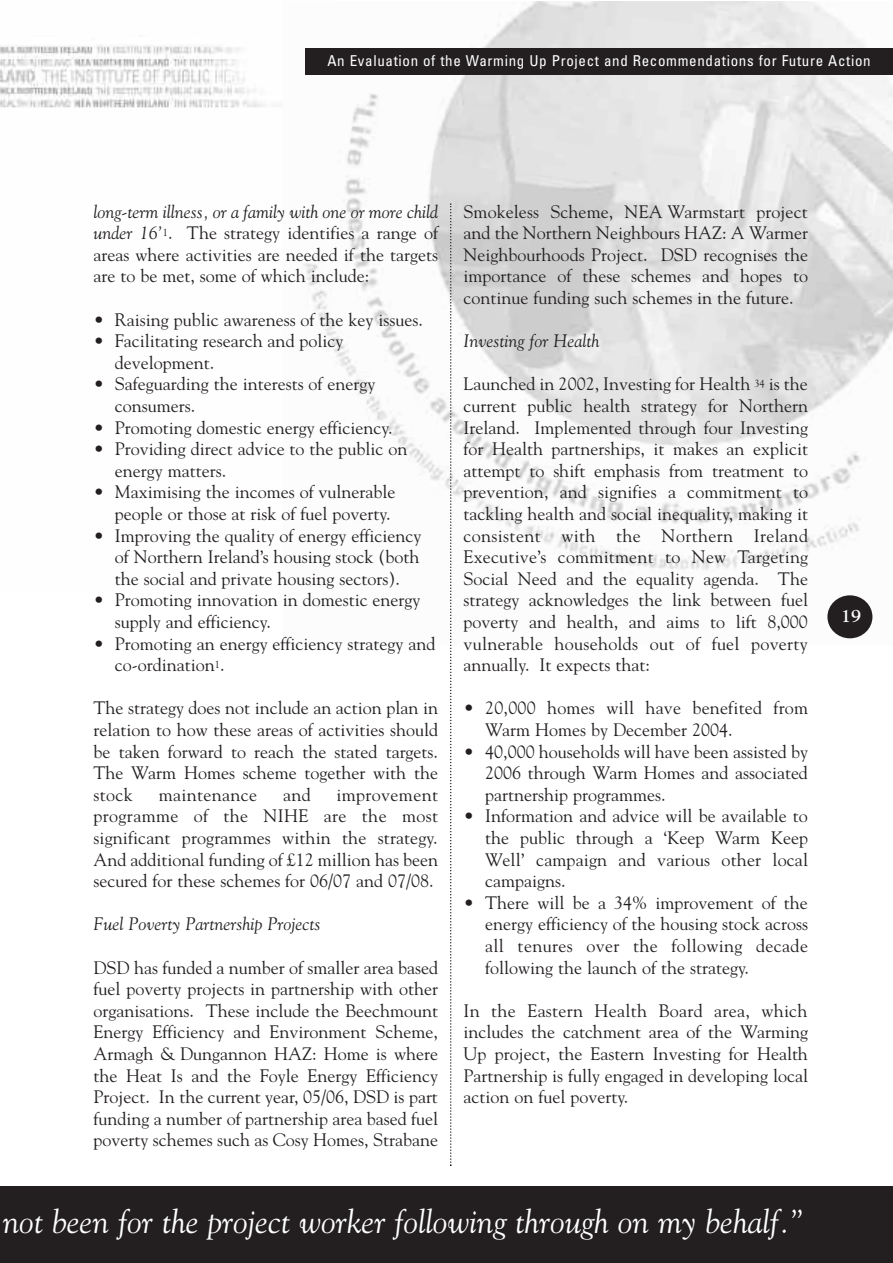
<style>
.page{position:relative;width:893px;height:1263px;background:#fff}
.page>*{position:absolute;margin:0;border:0;box-sizing:border-box;transform-origin:0 0}
.t1{font:italic 33px "Goudy";color:#fff}
.t2{font:18px/21.6px "Goudy";color:#231f20;text-align:justify}
.t3{font:italic 18px "Goudy";color:#231f20}
.t4{font:18px "Goudy";letter-spacing:.02em;color:#231f20}
.t5{font:700 18px "Goudy";color:#fff}
.t6{font:condensed 15px "Univers";letter-spacing:.045em;color:#fff}
.s1{font-style:italic}
</style>
<div class="page">
<img style="left:0;top:45px;width:264px;height:63px">
<img style="left:303px;top:2px;width:590px;height:643px">
<div style="left:306px;top:49px;width:587px;height:26px;background:#231f20"></div>
<div style="left:827px;top:595px;width:45px;height:43px;background:#231f20;border-radius:50%"></div>
<svg style="left:450px;top:203px;width:1px;height:963px"></svg>
<div style="left:0;top:1186px;width:893px;height:77px;background:#231f20"></div>
<p class="t6" style="left:327px;top:55px;width:545px">An Evaluation of the Warming Up Project and Recommendations for Future Action</p>
<p class="t2" style="left:94px;top:200px;width:346px"><span class="s1">long-term illness, or a family with one or more child under 16’</span><sup>1</sup>. The strategy identifies a range of areas where activities are needed if the targets are to be met, some of which include:</p>
<p class="t2" style="left:94px;top:308px;width:331px">• Raising public awareness of the key issues.</p>
<p class="t2" style="left:115px;top:330px;width:230px;text-indent:-21px">• Facilitating research and policy development.</p>
<p class="t2" style="left:115px;top:373px;width:262px;text-indent:-21px">• Safeguarding the interests of energy consumers.</p>
<p class="t2" style="left:94px;top:416px;width:301px">• Promoting domestic energy efficiency.</p>
<p class="t2" style="left:115px;top:438px;width:294px;text-indent:-21px">• Providing direct advice to the public on energy matters.</p>
<p class="t2" style="left:94px;top:481px;width:304px;text-align:right">• Maximising the incomes of vulnerable people or those at risk of fuel poverty.</p>
<p class="t2" style="left:115px;top:524px;width:308px;text-indent:-21px">• Improving the quality of energy efficiency of Northern Ireland’s housing stock (both the social and private housing sectors).</p>
<p class="t2" style="left:115px;top:589px;width:307px;text-indent:-21px">• Promoting innovation in domestic energy supply and efficiency.</p>
<p class="t2" style="left:115px;top:632px;width:322px;text-indent:-21px">• Promoting an energy efficiency strategy and co-ordination<sup>1</sup>.</p>
<p class="t2" style="left:94px;top:697px;width:346px">The strategy does not include an action plan in relation to how these areas of activities should be taken forward to reach the stated targets.<br>The Warm Homes scheme together with the stock</p>
<p class="t4" style="left:159px;top:784px;width:100px">maintenance</p>
<p class="t2" style="left:283px;top:784px;width:29px">and</p>
<p class="t2" style="left:94px;top:784px;width:346px;text-indent:243px">improvement programme of the NIHE are the most significant programmes within the strategy.<br>And additional funding of £12 million has been secured for these schemes for 06/07 and 07/08.</p>
<p class="t3" style="left:94px;top:914px;width:228px">Fuel Poverty Partnership Projects</p>
<p class="t2" style="left:94px;top:956px;width:346px">DSD has funded a number of smaller area based fuel poverty projects in partnership with other organisations. These include the Beechmount Energy Efficiency and Environment Scheme, Armagh &amp; Dungannon HAZ: Home is where the Heat Is and the Foyle Energy Efficiency Project. In the current year, 05/06, DSD is part funding a number of partnership area based fuel poverty schemes such as Cosy Homes, Strabane</p>
<p class="t2" style="left:463px;top:200px;width:346px">Smokeless Scheme, NEA Warmstart project and the Northern Neighbours HAZ: A Warmer Neighbourhoods Project. DSD recognises the importance of these schemes and hopes to continue funding such schemes in the future.</p>
<p class="t3" style="left:463px;top:330px;width:137px">Investing for Health</p>
<p class="t2" style="left:463px;top:373px;width:346px">Launched in 2002, Investing for Health <sup>34</sup> is the current public health strategy for Northern Ireland. Implemented through four Investing for Health partnerships, it makes an explicit attempt to shift emphasis from treatment to prevention, and signifies a commitment to tackling health and social inequality, making it consistent with the Northern Ireland Executive’s commitment to New Targeting Social Need and the equality agenda. The strategy acknowledges the link between fuel poverty and health, and aims to lift 8,000 vulnerable households out of fuel poverty annually. It expects that:</p>
<p class="t2" style="left:485px;top:697px;width:324px;text-indent:-22px">• 20,000 homes will have benefited from<br>Warm Homes by December 2004.</p>
<p class="t2" style="left:485px;top:740px;width:324px;text-indent:-22px">• 40,000 households will have been assisted by 2006 through Warm Homes and associated partnership programmes.</p>
<p class="t2" style="left:485px;top:805px;width:324px;text-indent:-22px">• Information and advice will be available to the public through a ‘Keep Warm Keep Well’ campaign and various other local campaigns.</p>
<p class="t2" style="left:485px;top:892px;width:324px;text-indent:-22px">• There will be a 34% improvement of the energy efficiency of the housing stock across all tenures over the following decade following the launch of the strategy.</p>
<p class="t2" style="left:463px;top:1000px;width:346px">In the Eastern Health Board area, which includes the catchment area of the Warming Up project, the Eastern Investing for Health Partnership is fully engaged in developing local action on fuel poverty.</p>
<h1 class="t1" style="left:3px;top:1202px;width:803px">not been for the project worker following through on my behalf.”</h1>
<p class="t5" style="left:841px;top:605px;width:22px">19</p>
</div>
